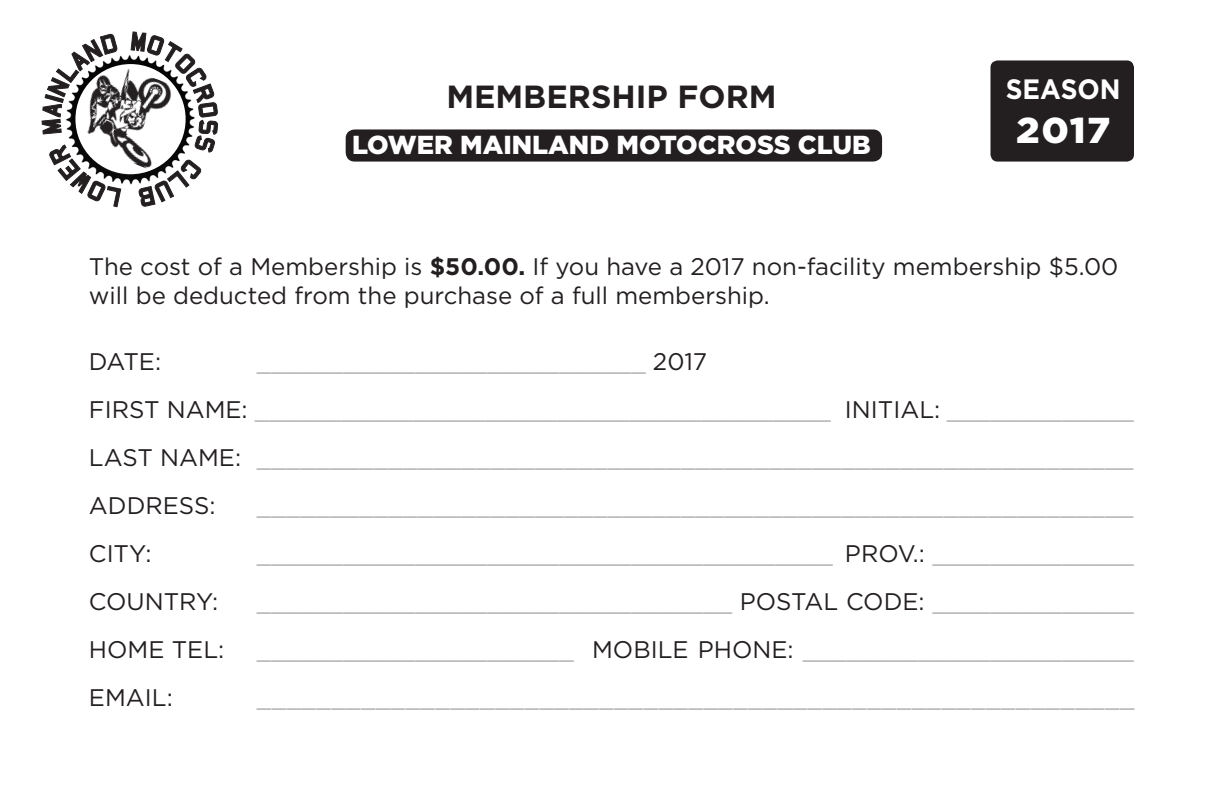
<style>
.page{position:relative;width:1224px;height:792px;background:#fff}
.page>*{position:absolute;margin:0;border:0;box-sizing:border-box;transform-origin:0 0}
.t1{font:900 36px "Gotham";color:#fff;scale:1.05 1}
.t2{font:700 32px "Gotham";color:#231f20}
.t3{font:700 28px "Gotham";color:#fff;scale:.94 1}
.t4{font:900 26px "Gotham";color:#fff}
.t5{font:24px/48px "Gotham";color:#b2b3b7}
.t6{font:24px/28.8px "Gotham";color:#231f20}
.s1{font-weight:700}
.s2{color:#231f20}
</style>
<div class="page">
<div style="left:346px;top:129px;width:536px;height:33px;background:#231f20;border-radius:9px"></div>
<svg style="left:41px;top:31px;width:177px;height:176px"></svg>
<div style="left:991px;top:60px;width:143px;height:102px;background:#231f20;border-radius:7px"></div>
<h2 class="t2" style="left:446px;top:76px;width:332px">MEMBERSHIP FORM</h2>
<p class="t4" style="left:352px;top:127px;width:520px">LOWER MAINLAND MOTOCROSS CLUB</p>
<p class="t3" style="left:1006px;top:71px;width:124px">SEASON</p>
<h1 class="t1" style="left:1016px;top:105px;width:91px">2017</h1>
<p class="t6" style="left:89px;top:252px;width:1031px">The cost of a Membership is <span class="s1">$50.00.</span> If you have a 2017 non-facility membership $5.00 will be deducted from the purchase of a full membership.</p>
<p class="t5" style="left:89px;top:337px;width:1047px;text-indent:168px">___________________________ <span class="s2">2017<br>FIRST NAME:</span> ________________________________________ <span class="s2">INITIAL:</span> _____________ <span class="s2">LAST NAME:</span> ____________________________________________________________ <span class="s2">ADDRESS:</span></p>
<p class="t5" style="left:257px;top:481px;width:878px">____________________________________________________________</p>
<p class="t6" style="left:89px;top:539px;width:64px">CITY:</p>
<p class="t5" style="left:257px;top:529px;width:879px">________________________________________ <span class="s2">PROV.:</span> ______________</p>
<p class="t6" style="left:89px;top:587px;width:131px">COUNTRY:</p>
<p class="t5" style="left:257px;top:577px;width:879px">_________________________________ <span class="s2">POSTAL CODE:</span> ______________</p>
<p class="t6" style="left:89px;top:635px;width:137px">HOME TEL:</p>
<p class="t5" style="left:257px;top:625px;width:879px">______________________ <span class="s2">MOBILE PHONE:</span> _______________________</p>
<p class="t6" style="left:89px;top:683px;width:85px">EMAIL:</p>
<p class="t5" style="left:257px;top:673px;width:879px">___________________________________________________________</p>
<p class="t6" style="left:89px;top:347px;width:74px">DATE:</p>
</div>
